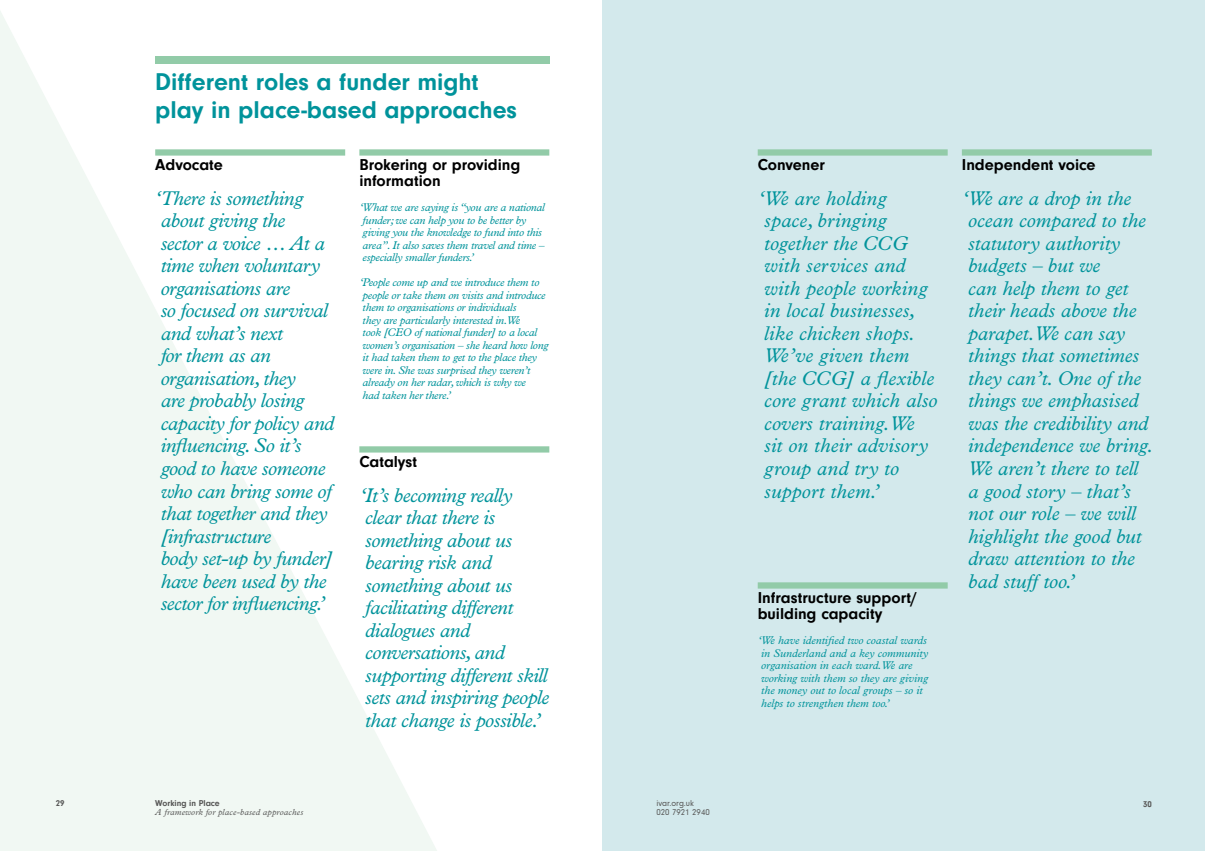
<style>
.page{position:relative;width:1205px;height:851px;background:#fff}
.page>*{position:absolute;margin:0;border:0;box-sizing:border-box;transform-origin:0 0}
.t1{font:700 25px/27.5px "Neuzeit Gro";color:#00939b}
.t2{font:italic 20px/22.5px "Plantin";letter-spacing:-.02em;color:#00939b}
.t3{font:italic 20px/22.5px "Plantin";color:#00939b}
.t4{font:italic 20px/22.5px "Plantin";letter-spacing:.01em;color:#00939b}
.t5{font:700 16.25px/16.2px "Neuzeit Gro";color:#000}
.t6{font:italic 11.25px/12.5px "Plantin";letter-spacing:-.02em;color:#00939b}
.t7{font:italic 11.25px/12.5px "Plantin";color:#00939b}
.t8{font:italic 8.75px "Plantin";letter-spacing:.02em;color:#575756}
.t9{font:8.75px/8.8px "Neuzeit Gro";color:#575756}
.t10{font:700 8.75px "Neuzeit Gro";color:#575756}
.s1{font-weight:600}
</style>
<div class="page">
<div style="left:602px;top:0;width:603px;height:850px;background:#d3e9ec"></div>
<svg style="left:0;top:11px;width:443px;height:839px"></svg>
<div style="left:155px;top:57px;width:394px;height:7px;background:#92cba8"></div>
<div style="left:155px;top:149px;width:190px;height:6px;background:#92cba8"></div>
<div style="left:758px;top:149px;width:189px;height:6px;background:#92cba8"></div>
<div style="left:962px;top:149px;width:190px;height:6px;background:#92cba8"></div>
<div style="left:359px;top:149px;width:190px;height:6px;background:#92cba8"></div>
<div style="left:758px;top:582px;width:189px;height:6px;background:#92cba8"></div>
<div style="left:359px;top:446px;width:190px;height:6px;background:#92cba8"></div>
<p class="t1" style="left:155px;top:69px;width:363px">Different roles a funder might play in place-based approaches</p>
<p class="t5" style="left:155px;top:156px;width:69px">Advocate</p>
<p class="t2" style="left:155px;top:186px;width:180px"><span class="s1">‘</span>There is something about giving the<br>sector a voice … At a time when voluntary organisations are<br>so focused on survival and what’s next<br>for them as an organisation, they<br>are probably losing capacity for policy and influencing. So it’s good to have someone who can bring some of that together and they [infrastructure<br>body set-up by funder] have been used by the sector for influencing.’</p>
<p class="t5" style="left:359px;top:156px;width:162px">Brokering or providing information</p>
<p class="t6" style="left:359px;top:201px;width:187px">‘What we are saying is “you are a national funder; we can help you to be better by giving you the knowledge to fund into this area”. It also saves them travel and time – especially smaller funders.’</p>
<p class="t6" style="left:359px;top:276px;width:191px">‘People come up and we introduce them to people or take them on visits and introduce them to organisations or individuals<br>they are particularly interested in.We<br>took [CEO of national funder] to a local women’s organisation – she heard how long it had taken them to get to the place they were in. She was surprised they weren’t already on her radar, which is why we<br>had taken her there.’</p>
<p class="t5" style="left:359px;top:453px;width:59px">Catalyst</p>
<p class="t2" style="left:359px;top:483px;width:191px">‘It’s becoming really clear that there is something about us bearing risk and something about us facilitating different dialogues and conversations, and supporting different skill sets and inspiring people that change is possible.’</p>
<p class="t5" style="left:758px;top:156px;width:69px">Convener</p>
<p class="t4" style="left:764px;top:186px;width:175px;text-indent:-6px">‘We are holding space, bringing together the CCG with services and with people working in local businesses, like chicken shops.<br>We’ve given them [the CCG] a flexible core grant which also covers training. We sit on their advisory group and try to support them.’</p>
<p class="t5" style="left:758px;top:589px;width:161px">Infrastructure support/ building capacity</p>
<p class="t7" style="left:761px;top:633px;width:168px;text-indent:-3px">‘We have identified two coastal wards in Sunderland and a key community organisation in each ward. We are working with them so they are giving the money out to local groups – so it helps to strengthen them too.’</p>
<p class="t5" style="left:962px;top:156px;width:135px">Independent voice</p>
<p class="t3" style="left:968px;top:186px;width:187px;text-indent:-6px">‘We are a drop in the ocean compared to the statutory authority budgets – but we<br>can help them to get their heads above the parapet. We can say things that sometimes they can’t. One of the things we emphasised was the credibility and independence we bring.<br>We aren’t there to tell a good story – that’s not our role – we will highlight the good but draw attention to the bad stuff too.’</p>
<p class="t10" style="left:56px;top:798px;width:10px">29</p>
<p class="t10" style="left:1143px;top:799px;width:10px">30</p>
<p class="t9" style="left:656px;top:798px;width:55px">ivar.org.uk<br>020 7921 2940</p>
<p class="t10" style="left:155px;top:798px;width:66px">Working in Place</p>
<p class="t8" style="left:155px;top:806px;width:150px">A framework for place-based approaches</p>
</div>
